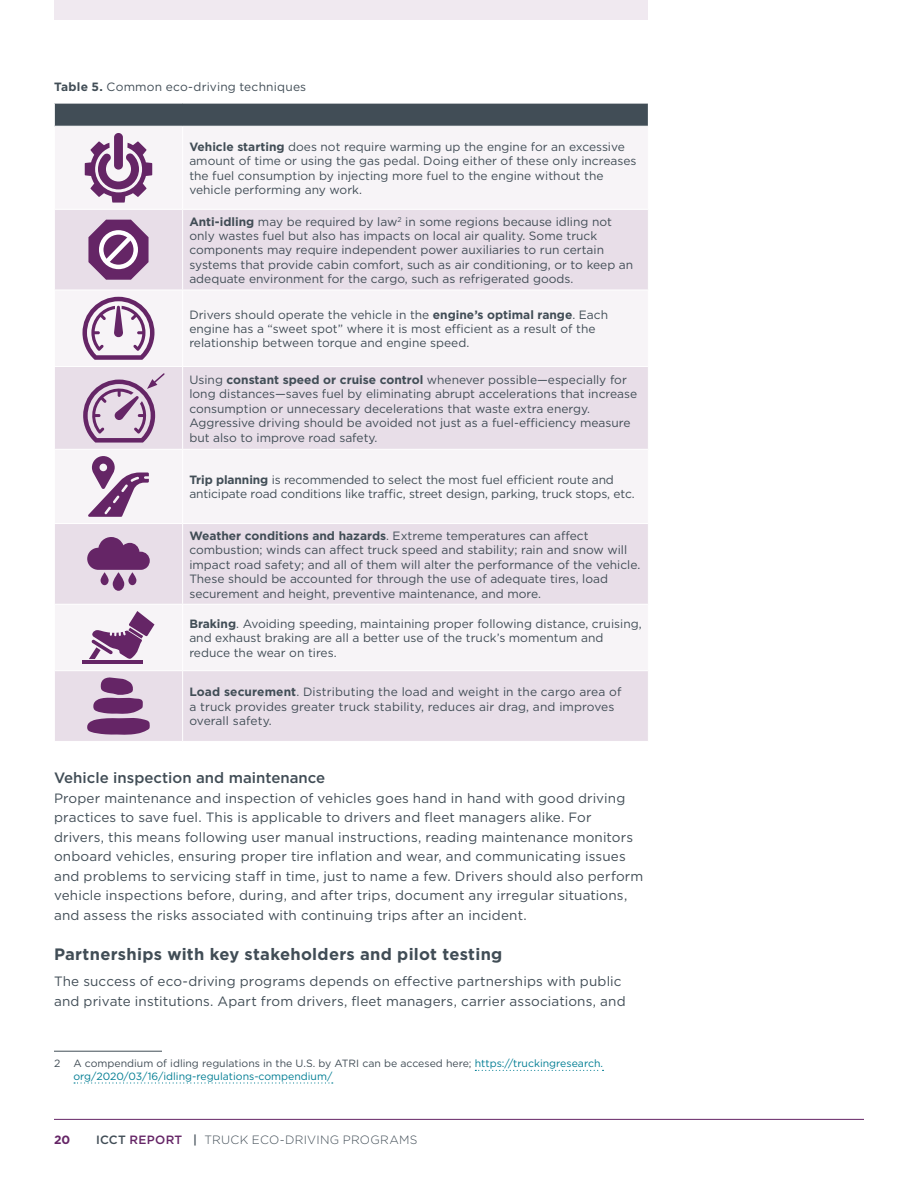
<style>
.page{position:relative;width:918px;height:1188px;background:#fff}
.page>*{position:absolute;margin:0;border:0;box-sizing:border-box;transform-origin:0 0}
.t1{font:700 16.5px "Gotham";letter-spacing:.015em;color:#414d56}
.t2{font:500 15px "Gotham";color:#414d56}
.t3{font:13.5px/19.5px "Gotham";letter-spacing:.01em;color:#414d56}
.t4{font:12px/14.4px "Gotham";color:#414d56}
.t5{font:300 12px "Gotham";letter-spacing:.025em;color:#414d56}
.t6{font:700 12px "Gotham";color:#652566}
.t7{font:10.5px/12.6px "Gotham";color:#007d93}
.t8{font:10.5px "Gotham";color:#414d56}
.s1{font-weight:700}
.s2{color:#414d56}
.s3{font-weight:500}
.s4{font-weight:500;color:#652566}
</style>
<div class="page">
<hr style="left:54px;top:1119px;width:810px;height:1px;background:#652566">
<div style="left:54px;top:0;width:594px;height:20px;background:#f0e9f0"></div>
<div style="left:54px;top:103px;width:594px;height:23px;background:#414d56"></div>
<div style="left:55px;top:127px;width:592px;height:81px;background:#f7f4f7"></div>
<svg style="left:55px;top:210px;width:593px;height:531px;fill:#e8dee8"></svg>
<hr style="left:182px;top:127px;width:1px;height:82px;background:#fff">
<hr style="left:182px;top:210px;width:1px;height:80px;background:#fff">
<hr style="left:54px;top:290px;width:129px;height:1px;background:#fff">
<hr style="left:183px;top:290px;width:466px;height:1px;background:#fff">
<hr style="left:182px;top:290px;width:1px;height:76px;background:#fff">
<hr style="left:54px;top:366px;width:129px;height:1px;background:#fff">
<hr style="left:183px;top:366px;width:466px;height:1px;background:#fff">
<hr style="left:182px;top:367px;width:1px;height:82px;background:#fff">
<hr style="left:54px;top:449px;width:129px;height:1px;background:#fff">
<hr style="left:183px;top:449px;width:466px;height:1px;background:#fff">
<hr style="left:182px;top:450px;width:1px;height:73px;background:#fff">
<hr style="left:54px;top:523px;width:129px;height:1px;background:#fff">
<hr style="left:183px;top:523px;width:466px;height:1px;background:#fff">
<hr style="left:182px;top:524px;width:1px;height:80px;background:#fff">
<hr style="left:54px;top:604px;width:129px;height:1px;background:#fff">
<hr style="left:183px;top:604px;width:466px;height:1px;background:#fff">
<hr style="left:182px;top:605px;width:1px;height:65px;background:#fff">
<hr style="left:54px;top:670px;width:129px;height:1px;background:#fff">
<hr style="left:183px;top:670px;width:466px;height:1px;background:#fff">
<hr style="left:182px;top:671px;width:1px;height:70px;background:#fff">
<hr style="left:54px;top:103px;width:129px;height:1px;background:#fff">
<svg style="left:54px;top:103px;width:1px;height:23px"></svg>
<hr style="left:183px;top:103px;width:466px;height:1px;background:#fff">
<svg style="left:85px;top:133px;width:67px;height:70px"></svg>
<svg style="left:88px;top:220px;width:61px;height:60px;background:#976c98"></svg>
<svg style="left:82px;top:297px;width:72px;height:63px"></svg>
<svg style="left:83px;top:372px;width:83px;height:71px;background:#c4acc5"></svg>
<svg style="left:88px;top:456px;width:61px;height:61px"></svg>
<svg style="left:87px;top:537px;width:63px;height:54px;background:#a27ca3"></svg>
<hr style="left:82px;top:660px;width:61px;height:4px;background:#652566">
<svg style="left:89px;top:611px;width:66px;height:48px"></svg>
<svg style="left:87px;top:677px;width:64px;height:58px;background:#a078a0"></svg>
<hr style="left:54px;top:1051px;width:108px;height:1px;background:#414d56">
<svg style="left:475px;top:1070px;width:129px;height:1px"></svg>
<svg style="left:74px;top:1082px;width:259px;height:2px"></svg>
<p class="t4" style="left:54px;top:79px;width:254px"><span class="s1">Table 5.</span> Common eco-driving techniques</p>
<p class="t4" style="left:189px;top:139px;width:449px"><span class="s1">Vehicle starting</span> does not require warming up the engine for an excessive amount of time or using the gas pedal. Doing either of these only increases the fuel consumption by injecting more fuel to the engine without the vehicle performing any work.</p>
<p class="t4" style="left:189px;top:214px;width:445px"><span class="s1">Anti-idling</span> may be required by law<sup>2</sup> in some regions because idling not only wastes fuel but also has impacts on local air quality. Some truck components may require independent power auxiliaries to run certain systems that provide cabin comfort, such as air conditioning, or to keep an adequate environment for the cargo, such as refrigerated goods.</p>
<p class="t4" style="left:189px;top:307px;width:420px">Drivers should operate the vehicle in the <span class="s1">engine’s optimal range</span>. Each engine has a “sweet spot” where it is most efficient as a result of the relationship between torque and engine speed.</p>
<p class="t4" style="left:189px;top:372px;width:449px">Using <span class="s1">constant speed or cruise control</span> whenever possible—especially for long distances—saves fuel by eliminating abrupt accelerations that increase consumption or unnecessary decelerations that waste extra energy.<br>Aggressive driving should be avoided not just as a fuel-efficiency measure but also to improve road safety.</p>
<p class="t4" style="left:189px;top:472px;width:447px"><span class="s1">Trip planning</span> is recommended to select the most fuel efficient route and anticipate road conditions like traffic, street design, parking, truck stops, etc.</p>
<p class="t4" style="left:189px;top:528px;width:452px"><span class="s1">Weather conditions and hazards</span>. Extreme temperatures can affect combustion; winds can affect truck speed and stability; rain and snow will impact road safety; and all of them will alter the performance of the vehicle.<br>These should be accounted for through the use of adequate tires, load securement and height, preventive maintenance, and more.</p>
<p class="t4" style="left:189px;top:616px;width:454px"><span class="s1">Braking</span>. Avoiding speeding, maintaining proper following distance, cruising, and exhaust braking are all a better use of the truck’s momentum and reduce the wear on tires.</p>
<p class="t4" style="left:189px;top:685px;width:434px"><span class="s1">Load securement</span>. Distributing the load and weight in the cargo area of a truck provides greater truck stability, reduces air drag, and improves overall safety.</p>
<p class="t2" style="left:54px;top:768px;width:273px">Vehicle inspection and maintenance</p>
<p class="t3" style="left:54px;top:788px;width:591px">Proper maintenance and inspection of vehicles goes hand in hand with good driving practices to save fuel. This is applicable to drivers and fleet managers alike. For drivers, this means following user manual instructions, reading maintenance monitors onboard vehicles, ensuring proper tire inflation and wear, and communicating issues and problems to servicing staff in time, just to name a few. Drivers should also perform vehicle inspections before, during, and after trips, document any irregular situations, and assess the risks associated with continuing trips after an incident.</p>
<h1 class="t1" style="left:54px;top:943px;width:450px">Partnerships with key stakeholders and pilot testing</h1>
<p class="t3" style="left:54px;top:971px;width:573px">The success of eco-driving programs depends on effective partnerships with public and private institutions. Apart from drivers, fleet managers, carrier associations, and</p>
<p class="t8" style="left:54px;top:1057px;width:8px">2</p>
<p class="t7" style="left:73px;top:1057px;width:531px"><span class="s2">A compendium of idling regulations in the U.S. by ATRI can be accesed here;</span> https://truckingresearch. org/2020/03/16/idling-regulations-compendium/</p>
<p class="t6" style="left:54px;top:1132px;width:18px">20</p>
<p class="t5" style="left:96px;top:1132px;width:323px"><span class="s3">ICCT</span> <span class="s4">REPORT</span> <span class="s3">|</span> TRUCK ECO-DRIVING PROGRAMS</p>
</div>
